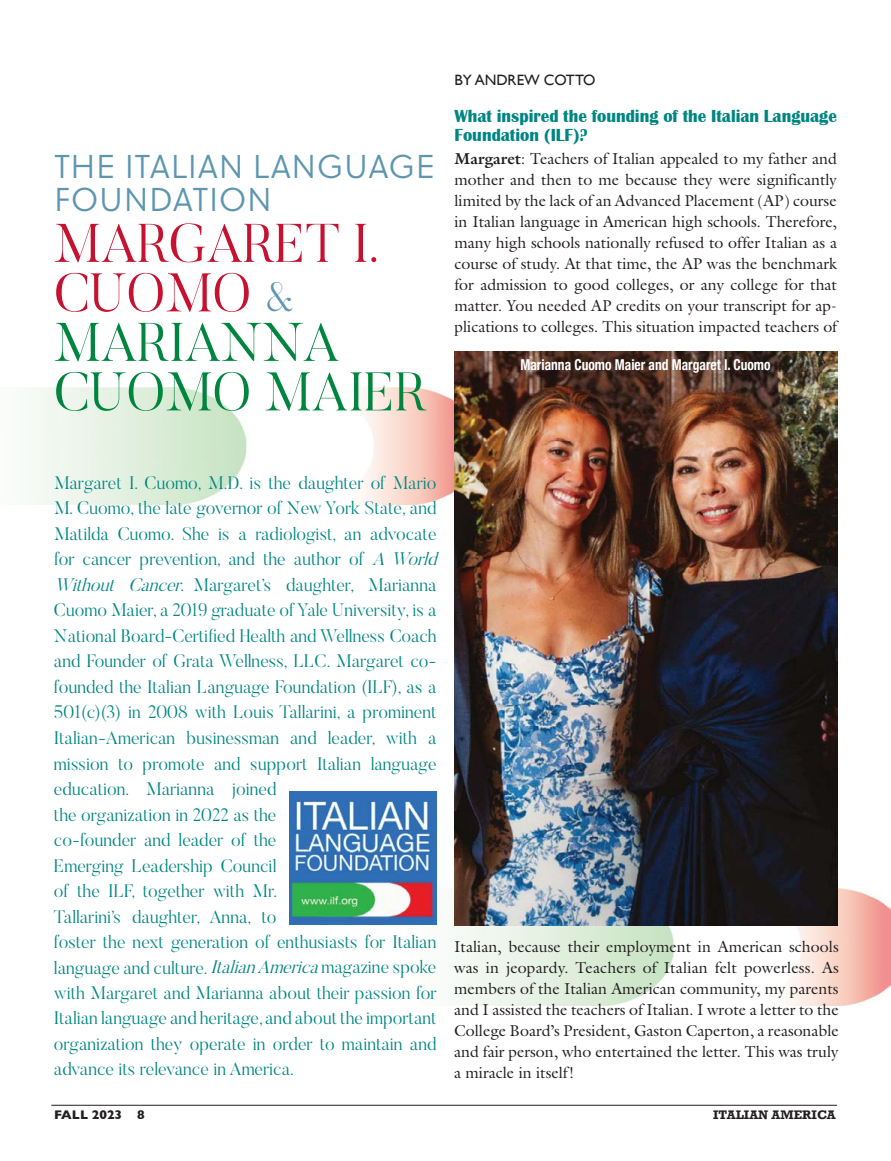
<style>
.page{position:relative;width:891px;height:1161px;background:#fff}
.page>*{position:absolute;margin:0;border:0;box-sizing:border-box;transform-origin:0 0}
.t1{font:300 54px/49.5px "Butler";color:#00853f}
.t2{font:33px/33px "Soleil Lt";letter-spacing:.02em;color:#5e96b1}
.t3{font:300 18px/25.5px "Butler";color:#008682}
.t4{font:700 18px/19.5px "Britannic";color:#008682;scale:.95 1}
.t5{font:15.9px/21px "Galliard Pro";color:#231f20;text-align:justify}
.t6{font:700 condensed 15px "Helvetica Neue";color:#fff;scale:.9 1}
.t7{font:15px "Gill Sans";color:#231f20}
.t8{font:700 12.75px "Rockwell";color:#231f20}
.t9{font:700 12.75px "Gill Sans";color:#231f20}
.s1{color:#c41230}
.s2{font-size:39px;color:#5e96b1}
.s3{font-weight:700}
.s4{font-style:italic}
</style>
<div class="page">
<hr style="left:51px;top:1105px;width:786px;height:1px;background:#231f20">
<img style="left:34px;top:387px;width:420px;height:118px">
<img style="left:289px;top:888px;width:602px;height:118px">
<img style="left:454px;top:351px;width:384px;height:574px">
<img style="left:290px;top:792px;width:146px;height:133px">
<h2 class="t2" style="left:54px;top:149px;width:382px">THE ITALIAN LANGUAGE<br>FOUNDATION</h2>
<h1 class="t1" style="left:54px;top:218px;width:374px"><span class="s1">MARGARET I.<br>CUOMO</span> <span class="s2">&amp;<br></span>MARIANNA<br>CUOMO MAIER</h1>
<p class="t7" style="left:454px;top:71px;width:142px">BY ANDREW COTTO</p>
<p class="t4" style="left:454px;top:106px;width:404px">What inspired the founding of the Italian Language<br>Foundation (ILF)?</p>
<p class="t5" style="left:454px;top:148px;width:384px"><span class="s3">Margaret</span>: Teachers of Italian appealed to my father and mother and then to me because they were significantly limited by the lack of an Advanced Placement (AP) course in Italian language in American high schools. Therefore, many high schools nationally refused to offer Italian as a course of study. At that time, the AP was the benchmark for admission to good colleges, or any college for that matter. You needed AP credits on your transcript for ap&shy;plications to colleges. This situation impacted teachers of</p>
<p class="t6" style="left:520px;top:352px;width:279px">Marianna Cuomo Maier and Margaret I. Cuomo</p>
<p class="t3" style="left:54px;top:470px;width:390px">Margaret I. Cuomo, M.D. is the daughter of Mario M. Cuomo, the late governor of New York State, and Matilda Cuomo. She is a radiologist, an advocate for cancer prevention, and the author of <span class="s4">A World Without Cancer</span>. Margaret’s daughter, Marianna Cuomo Maier, a 2019 graduate of Yale University, is a National Board-Certified Health and Wellness Coach and Founder of Grata Wellness, LLC. Margaret co&shy;founded the Italian Language Foundation (ILF), as a 501(c)(3) in 2008 with Louis Tallarini, a prominent Italian-American businessman and leader, with a mission to promote and support Italian language education. Marianna joined<br>the organization in 2022 as the<br>co-founder and leader of the<br>Emerging Leadership Council<br>of the ILF, together with Mr.<br>Tallarini’s daughter, Anna, to<br>foster the next generation of enthusiasts for Italian language and culture. <span class="s4">ItalianAmerica</span>magazine spoke with Margaret and Marianna about their passion for Italian language and heritage, and about the important organization they operate in order to maintain and advance its relevance in America.</p>
<p class="t5" style="left:454px;top:935px;width:386px">Italian, because their employment in American schools was in jeopardy. Teachers of Italian felt powerless. As members of the Italian American community, my parents and I assisted the teachers of Italian. I wrote a letter to the College Board’s President, Gaston Caperton, a reasonable and fair person, who entertained the letter. This was truly a miracle in itself!</p>
<p class="t9" style="left:54px;top:1105px;width:92px">FALL 2023 8</p>
<p class="t8" style="left:713px;top:1107px;width:124px">ITALIAN AMERICA</p>
</div>
